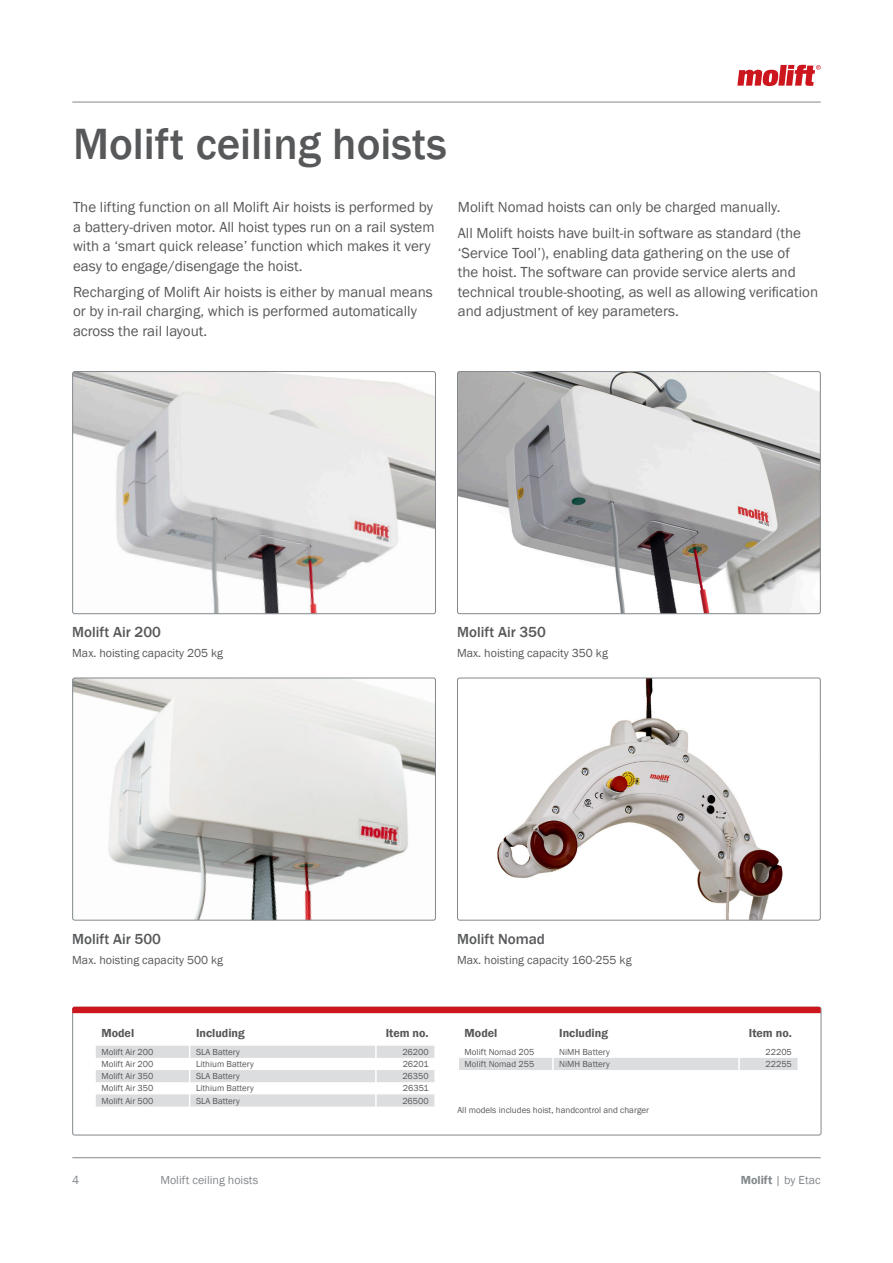
<style>
.page{position:relative;width:893px;height:1263px;background:#fff}
.page>*{position:absolute;margin:0;border:0;box-sizing:border-box;transform-origin:0 0}
._3__Header_-_Intro{font:500 45px "Franklin Gothic";color:#57585a}
._4__Body_-_basic_bod{font:15px/19.5px "Franklin Gothic";color:#57585a}
._5__Header_-_Feature{font:500 15px "Franklin Gothic";color:#57585a}
._5__Body_-_Features{font:12px "Franklin Gothic";color:#57585a}
.t1{font:12px "Franklin Gothic";color:#83888c}
._6__Header_-_Facts{font:600 12px "Franklin Gothic";color:#57585a}
._6__Body_-_Facts{font:9px "Franklin Gothic";color:#57585a}
.s1{font-weight:600}
</style>
<div class="page">
<img style="left:457px;top:678px;width:326px;height:242px">
<div style="left:457px;top:678px;width:364px;height:242px;border:1px solid #83888c;border-radius:2px"></div>
<img style="left:74px;top:373px;width:360px;height:239px">
<div style="left:72px;top:371px;width:364px;height:243px;border:1px solid #83888c;border-radius:2px"></div>
<img style="left:74px;top:680px;width:360px;height:238px">
<div style="left:72px;top:678px;width:364px;height:242px;border:1px solid #83888c;border-radius:2px"></div>
<img style="left:457px;top:373px;width:362px;height:241px">
<div style="left:457px;top:371px;width:364px;height:243px;border:1px solid #83888c;border-radius:2px"></div>
<hr style="left:72px;top:102px;width:749px;height:1px;background:#83888c">
<hr style="left:72px;top:1157px;width:749px;height:1px;background:#83888c">
<svg style="left:737px;top:65px;width:84px;height:21px"></svg>
<svg style="left:96px;top:1045px;width:339px;height:61px"></svg>
<div style="left:459px;top:1058px;width:339px;height:12px;background:#dbdddf"></div>
<div style="left:72px;top:1007px;width:749px;height:128px;border:1px solid #83888c;border-radius:2px"></div>
<div style="left:72px;top:1007px;width:749px;height:6px;background:#cd151d"></div>
<p class="_3__Header_-_Intro" style="left:73px;top:116px;width:375px">Molift ceiling hoists</p>
<p class="_4__Body_-_basic_bod" style="left:73px;top:198px;width:363px">The lifting function on all Molift Air hoists is performed by a battery-driven motor. All hoist types run on a rail system with a ‘smart quick release’ function which makes it very easy to engage/disengage the hoist.</p>
<p class="_4__Body_-_basic_bod" style="left:73px;top:282px;width:361px">Recharging of Molift Air hoists is either by manual means or by in-rail charging, which is performed automatically across the rail layout.</p>
<p class="_4__Body_-_basic_bod" style="left:458px;top:198px;width:324px">Molift Nomad hoists can only be charged manually.</p>
<p class="_4__Body_-_basic_bod" style="left:458px;top:224px;width:362px">All Molift hoists have built-in software as standard (the ‘Service Tool’), enabling data gathering on the use of<br>the hoist. The software can provide service alerts and technical trouble-shooting, as well as allowing verification and adjustment of key parameters.</p>
<p class="_5__Header_-_Feature" style="left:72px;top:623px;width:90px">Molift Air 200</p>
<p class="_5__Body_-_Features" style="left:72px;top:646px;width:152px">Max. hoisting capacity 205 kg</p>
<p class="_5__Header_-_Feature" style="left:457px;top:623px;width:90px">Molift Air 350</p>
<p class="_5__Body_-_Features" style="left:457px;top:646px;width:152px">Max. hoisting capacity 350 kg</p>
<p class="_5__Header_-_Feature" style="left:72px;top:929px;width:90px">Molift Air 500</p>
<p class="_5__Body_-_Features" style="left:72px;top:952px;width:152px">Max. hoisting capacity 500 kg</p>
<p class="_6__Header_-_Facts" style="left:101px;top:1026px;width:34px">Model</p>
<p class="_6__Header_-_Facts" style="left:196px;top:1026px;width:50px">Including</p>
<p class="_6__Header_-_Facts" style="left:386px;top:1026px;width:45px">Item no.</p>
<p class="_6__Body_-_Facts" style="left:101px;top:1046px;width:53px">Molift Air 200</p>
<p class="_6__Body_-_Facts" style="left:196px;top:1046px;width:45px">SLA Battery</p>
<p class="_6__Body_-_Facts" style="left:402px;top:1046px;width:28px">26200</p>
<p class="_6__Body_-_Facts" style="left:101px;top:1058px;width:53px">Molift Air 200</p>
<p class="_6__Body_-_Facts" style="left:196px;top:1058px;width:59px">Lithium Battery</p>
<p class="_6__Body_-_Facts" style="left:403px;top:1058px;width:28px">26201</p>
<p class="_6__Body_-_Facts" style="left:101px;top:1071px;width:53px">Molift Air 350</p>
<p class="_6__Body_-_Facts" style="left:196px;top:1071px;width:45px">SLA Battery</p>
<p class="_6__Body_-_Facts" style="left:402px;top:1071px;width:28px">26350</p>
<p class="_6__Body_-_Facts" style="left:101px;top:1083px;width:53px">Molift Air 350</p>
<p class="_6__Body_-_Facts" style="left:196px;top:1083px;width:59px">Lithium Battery</p>
<p class="_6__Body_-_Facts" style="left:403px;top:1083px;width:27px">26351</p>
<p class="_6__Body_-_Facts" style="left:101px;top:1095px;width:53px">Molift Air 500</p>
<p class="_6__Body_-_Facts" style="left:196px;top:1095px;width:45px">SLA Battery</p>
<p class="_6__Body_-_Facts" style="left:402px;top:1095px;width:28px">26500</p>
<p class="_5__Header_-_Feature" style="left:457px;top:929px;width:89px">Molift Nomad</p>
<p class="_5__Body_-_Features" style="left:457px;top:952px;width:176px">Max. hoisting capacity 160-255 kg</p>
<p class="_6__Header_-_Facts" style="left:465px;top:1026px;width:34px">Model</p>
<p class="_6__Header_-_Facts" style="left:559px;top:1026px;width:50px">Including</p>
<p class="_6__Header_-_Facts" style="left:749px;top:1026px;width:45px">Item no.</p>
<p class="_6__Body_-_Facts" style="left:465px;top:1046px;width:71px">Molift Nomad 205</p>
<p class="_6__Body_-_Facts" style="left:559px;top:1046px;width:52px">NiMH Battery</p>
<p class="_6__Body_-_Facts" style="left:765px;top:1046px;width:28px">22205</p>
<p class="_6__Body_-_Facts" style="left:465px;top:1058px;width:71px">Molift Nomad 255</p>
<p class="_6__Body_-_Facts" style="left:559px;top:1058px;width:52px">NiMH Battery</p>
<p class="_6__Body_-_Facts" style="left:765px;top:1058px;width:28px">22255</p>
<p class="_6__Body_-_Facts" style="left:457px;top:1104px;width:193px">All models includes hoist, handcontrol and charger</p>
<p class="t1" style="left:741px;top:1173px;width:81px"><span class="s1">Molift</span> | by Etac</p>
<p class="t1" style="left:72px;top:1173px;width:9px">4</p>
<p class="t1" style="left:160px;top:1173px;width:99px">Molift ceiling hoists</p>
<p class="t1" style="left:680px;top:1173px;width:142px"><span class="s1">Etac</span> | Creating Possibilities</p>
</div>
